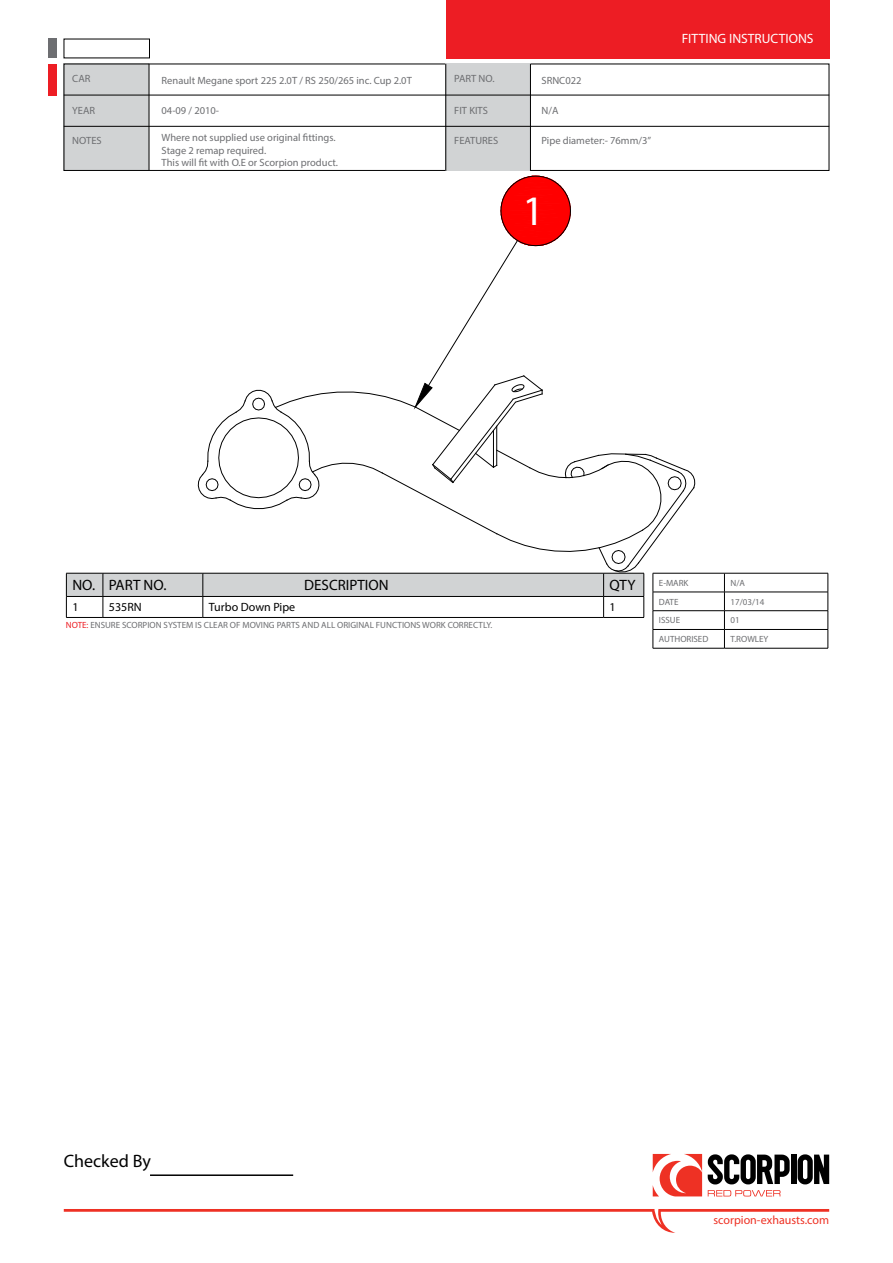
<style>
.page{position:relative;width:893px;height:1263px;background:#fff}
.page>*{position:absolute;margin:0;border:0;box-sizing:border-box;transform-origin:0 0}
.t1{font:42.15px "Myriad Pro";color:#fff}
.t2{font:18px "Myriad Pro";color:#000}
.t3{font:15px "Myriad Pro";color:#000}
.t4{font:13.5px "Myriad Pro";color:#fff}
.t5{font:12px "Myriad Pro";color:#ee3124}
.t6{font:12px "Myriad Pro";color:#000}
.t7{font:10.5px/12.6px "Myriad Pro";color:#6d6e71}
.t8{font:9px "Myriad Pro";color:#6d6e71}
.s1{color:#ed1d24}
</style>
<div class="page">
<div style="left:64px;top:64px;width:85px;height:107px;background:#d1d3d4"></div>
<div style="left:64px;top:64px;width:765px;height:107px;border:1px solid #000"></div>
<div style="left:446px;top:64px;width:85px;height:107px;background:#d1d3d4"></div>
<svg style="left:64px;top:1209px;width:765px;height:24px"></svg>
<div style="left:446px;top:0;width:383px;height:58px;background:#ed1d24"></div>
<div style="left:48px;top:64px;width:8px;height:31px;background:#ed1d24"></div>
<hr style="left:64px;top:95px;width:765px;height:1px;background:#000">
<hr style="left:64px;top:126px;width:765px;height:1px;background:#000">
<hr style="left:149px;top:64px;width:1px;height:106px;background:#000">
<hr style="left:445px;top:64px;width:1px;height:107px;background:#000">
<hr style="left:530px;top:64px;width:1px;height:107px;background:#000">
<div style="left:48px;top:39px;width:8px;height:19px;background:#6d6e71"></div>
<svg style="left:708px;top:1190px;width:72px;height:6px"></svg>
<svg style="left:653px;top:1154px;width:49px;height:42px"></svg>
<svg style="left:708px;top:1154px;width:82px;height:30px"></svg>
<div style="left:791px;top:1154px;width:5px;height:30px;background:#000"></div>
<svg style="left:798px;top:1154px;width:31px;height:30px"></svg>
<hr style="left:653px;top:573px;width:71px;height:1px;background:#000">
<hr style="left:724px;top:573px;width:104px;height:1px;background:#000">
<hr style="left:653px;top:592px;width:71px;height:1px;background:#000">
<hr style="left:724px;top:592px;width:104px;height:1px;background:#000">
<hr style="left:653px;top:610px;width:71px;height:1px;background:#000">
<hr style="left:724px;top:610px;width:104px;height:1px;background:#000">
<hr style="left:653px;top:629px;width:71px;height:1px;background:#000">
<hr style="left:724px;top:629px;width:104px;height:1px;background:#000">
<svg style="left:724px;top:573px;width:1px;height:75px"></svg>
<svg style="left:828px;top:573px;width:1px;height:75px"></svg>
<hr style="left:653px;top:648px;width:71px;height:1px;background:#000">
<hr style="left:724px;top:648px;width:104px;height:1px;background:#000">
<hr style="left:150px;top:1174px;width:143px;height:2px;background:#000">
<svg style="left:66px;top:175px;width:629px;height:473px"></svg>
<p class="t7" style="left:72px;top:72px;width:20px">CAR</p>
<p class="t7" style="left:72px;top:104px;width:24px">YEAR</p>
<p class="t7" style="left:72px;top:134px;width:31px">NOTES</p>
<p class="t7" style="left:162px;top:74px;width:252px">Renault Megane sport 225 2.0T / RS 250/265 inc. Cup 2.0T</p>
<p class="t7" style="left:162px;top:104px;width:59px">04-09 / 2010-</p>
<p class="t7" style="left:162px;top:131px;width:178px">Where not supplied use original fittings.<br>Stage 2 remap required.<br>This will fit with O.E or Scorpion product.</p>
<p class="t7" style="left:454px;top:72px;width:42px">PART NO.</p>
<p class="t7" style="left:454px;top:104px;width:35px">FIT KITS</p>
<p class="t7" style="left:454px;top:134px;width:45px">FEATURES</p>
<p class="t7" style="left:541px;top:74px;width:41px">SRNC022</p>
<p class="t7" style="left:541px;top:104px;width:18px">N/A</p>
<p class="t7" style="left:541px;top:134px;width:111px">Pipe diameter:- 76mm/3”</p>
<h1 class="t1" style="left:523px;top:184px;width:23px">1</h1>
<p class="t4" style="left:682px;top:30px;width:133px">FITTING INSTRUCTIONS</p>
<h3 class="t3" style="left:72px;top:576px;width:96px">NO. PART NO.</h3>
<h3 class="t3" style="left:304px;top:576px;width:86px">DESCRIPTION</h3>
<h3 class="t3" style="left:610px;top:576px;width:27px">QTY</h3>
<p class="t6" style="left:72px;top:600px;width:8px">1</p>
<p class="t6" style="left:109px;top:600px;width:34px">535RN</p>
<p class="t6" style="left:209px;top:600px;width:88px">Turbo Down Pipe</p>
<p class="t6" style="left:610px;top:600px;width:8px">1</p>
<p class="t8" style="left:66px;top:620px;width:428px"><span class="s1">NOTE:</span> ENSURE SCORPION SYSTEM IS CLEAR OF MOVING PARTS AND ALL ORIGINAL FUNCTIONS WORK CORRECTLY.</p>
<p class="t8" style="left:659px;top:577px;width:31px">E-MARK</p>
<p class="t8" style="left:730px;top:577px;width:16px">N/A</p>
<p class="t8" style="left:659px;top:596px;width:21px">DATE</p>
<p class="t8" style="left:730px;top:596px;width:35px">17/03/14</p>
<p class="t8" style="left:659px;top:615px;width:23px">ISSUE</p>
<p class="t8" style="left:730px;top:615px;width:11px">01</p>
<p class="t8" style="left:659px;top:634px;width:51px">AUTHORISED</p>
<p class="t8" style="left:730px;top:634px;width:40px">T.ROWLEY</p>
<h2 class="t2" style="left:64px;top:1150px;width:89px">Checked By</h2>
<p class="t5" style="left:713px;top:1213px;width:117px">scorpion-exhausts.com</p>
</div>
